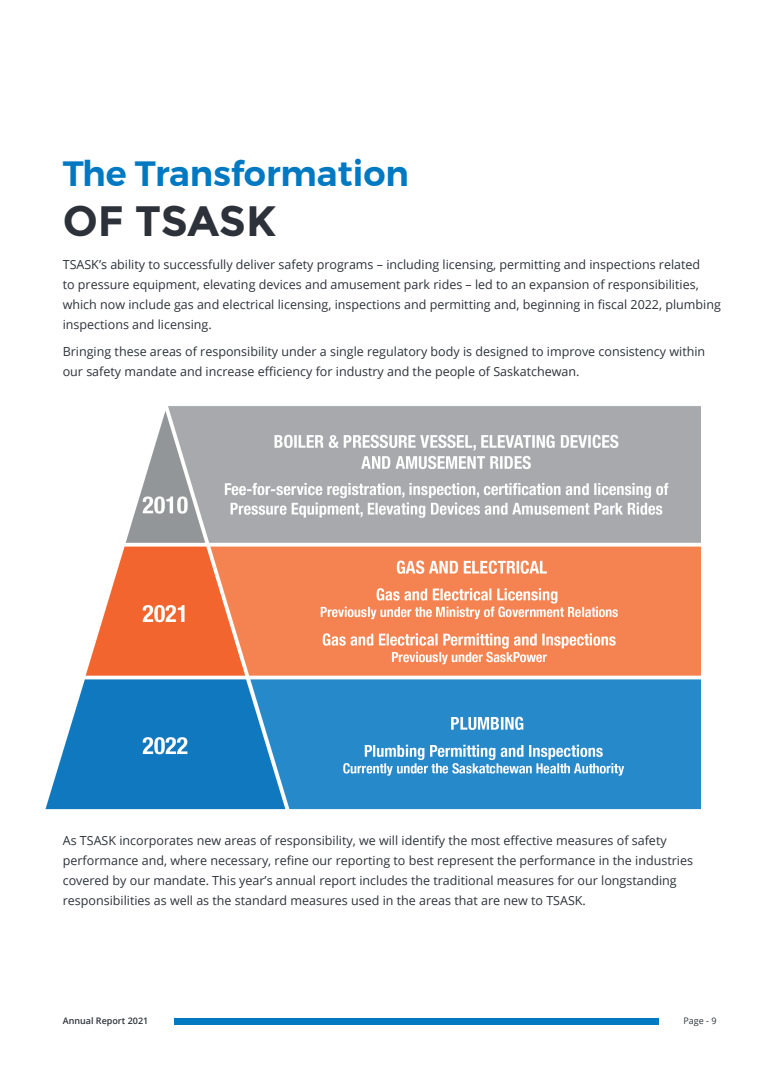
<style>
.page{position:relative;width:780px;height:1088px;background:#fff}
.page>*{position:absolute;margin:0;border:0;box-sizing:border-box;transform-origin:0 0}
.t1{font:700 42.5px "Montserrat";color:#2d323a}
.t2{font:600 35px "Montserrat";color:#0079c2}
.t3{font:12.5px/20px "Open Sans";color:#2d323a}
.t4{font:600 9px "Open Sans";color:#2d323a}
.t5{font:9px "Open Sans";color:#2d323a}
</style>
<div class="page">
<div style="left:174px;top:1018px;width:484px;height:6px;background:#0079c2"></div>
<img style="left:45px;top:406px;width:655px;height:404px">
<h2 class="t2" style="left:63px;top:146px;width:348px">The Transformation</h2>
<h1 class="t1" style="left:63px;top:196px;width:215px">OF TSASK</h1>
<p class="t3" style="left:63px;top:254px;width:659px">TSASK’s ability to successfully deliver safety programs – including licensing, permitting and inspections related<br>to pressure equipment, elevating devices and amusement park rides – led to an expansion of responsibilities, which now include gas and electrical licensing, inspections and permitting and, beginning in fiscal 2022, plumbing inspections and licensing.</p>
<p class="t3" style="left:63px;top:341px;width:644px">Bringing these areas of responsibility under a single regulatory body is designed to improve consistency within our safety mandate and increase efficiency for industry and the people of Saskatchewan.</p>
<p class="t3" style="left:63px;top:830px;width:631px">As TSASK incorporates new areas of responsibility, we will identify the most effective measures of safety performance and, where necessary, refine our reporting to best represent the performance in the industries covered by our mandate. This year’s annual report includes the traditional measures for our longstanding responsibilities as well as the standard measures used in the areas that are new to TSASK.</p>
<p class="t4" style="left:63px;top:1014px;width:87px">Annual Report 2021</p>
<p class="t5" style="left:683px;top:1014px;width:35px">Page - 9</p>
</div>
